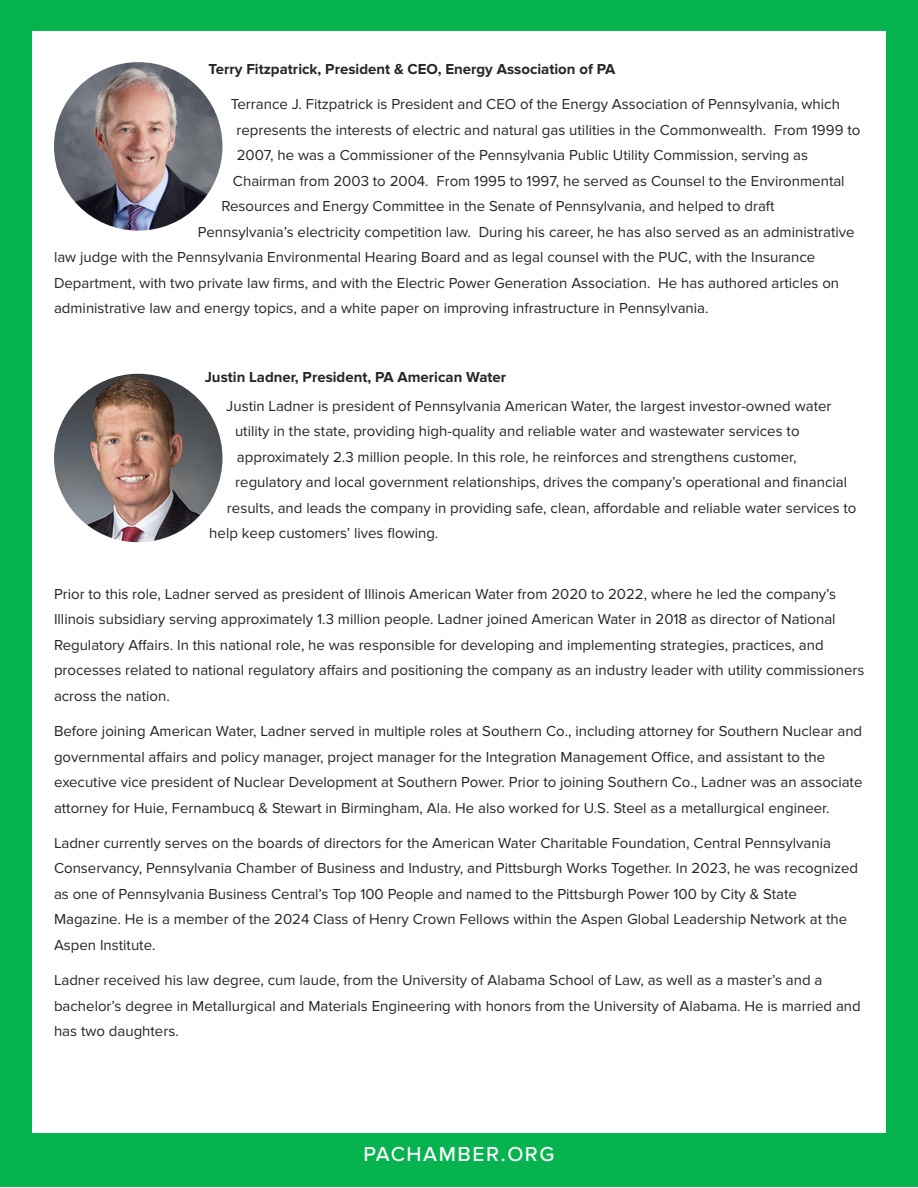
<style>
.page{position:relative;width:918px;height:1188px;background:#fff}
.page>*{position:absolute;margin:0;border:0;box-sizing:border-box;transform-origin:0 0}
.t1{font:500 21px "Proxima Nova";letter-spacing:.075em;color:#fff}
.t2{font:15px/25.5px "Proxima Nova";color:#272526}
.t3{font:700 15px "Proxima Nova";color:#272526}
</style>
<div class="page">
<div style="left:0;top:0;width:918px;height:1186px;background:#06b34f"></div>
<div style="left:32px;top:32px;width:854px;height:1101px;background:#fff"></div>
<img style="left:54px;top:374px;width:169px;height:168px;border-radius:50%">
<img style="left:54px;top:62px;width:169px;height:169px;border-radius:50%">
<p class="t3" style="left:208px;top:64px;width:408px">Terry Fitzpatrick, President &amp; CEO, Energy Association of PA</p>
<p class="t2" style="left:231px;top:93px;width:611px">Terrance J. Fitzpatrick is President and CEO of the Energy Association of Pennsylvania, which</p>
<p class="t2" style="left:236px;top:118px;width:625px">represents the interests of electric and natural gas utilities in the Commonwealth. From 1999 to</p>
<p class="t2" style="left:237px;top:144px;width:573px">2007, he was a Commissioner of the Pennsylvania Public Utility Commission, serving as</p>
<p class="t2" style="left:233px;top:169px;width:613px">Chairman from 2003 to 2004. From 1995 to 1997, he served as Counsel to the Environmental</p>
<p class="t2" style="left:221px;top:195px;width:555px">Resources and Energy Committee in the Senate of Pennsylvania, and helped to draft</p>
<p class="t2" style="left:198px;top:220px;width:658px">Pennsylvania’s electricity competition law. During his career, he has also served as an administrative</p>
<p class="t2" style="left:54px;top:246px;width:763px">law judge with the Pennsylvania Environmental Hearing Board and as legal counsel with the PUC, with the Insurance</p>
<p class="t2" style="left:54px;top:271px;width:787px">Department, with two private law firms, and with the Electric Power Generation Association. He has authored articles on</p>
<p class="t2" style="left:54px;top:297px;width:656px">administrative law and energy topics, and a white paper on improving infrastructure in Pennsylvania.</p>
<p class="t3" style="left:205px;top:372px;width:303px">Justin Ladner, President, PA American Water</p>
<p class="t2" style="left:226px;top:394px;width:607px">Justin Ladner is president of Pennsylvania American Water, the largest investor-owned water</p>
<p class="t2" style="left:235px;top:420px;width:566px">utility in the state, providing high-quality and reliable water and wastewater services to</p>
<p class="t2" style="left:237px;top:445px;width:561px">approximately 2.3 million people. In this role, he reinforces and strengthens customer,</p>
<p class="t2" style="left:235px;top:471px;width:613px">regulatory and local government relationships, drives the company’s operational and financial</p>
<p class="t2" style="left:227px;top:496px;width:631px">results, and leads the company in providing safe, clean, affordable and reliable water services to</p>
<p class="t2" style="left:209px;top:522px;width:231px">help keep customers’ lives flowing.</p>
<p class="t2" style="left:54px;top:583px;width:812px">Prior to this role, Ladner served as president of Illinois American Water from 2020 to 2022, where he led the company’s Illinois subsidiary serving approximately 1.3 million people. Ladner joined American Water in 2018 as director of National Regulatory Affairs. In this national role, he was responsible for developing and implementing strategies, practices, and processes related to national regulatory affairs and positioning the company as an industry leader with utility commissioners across the nation.</p>
<p class="t2" style="left:54px;top:720px;width:810px">Before joining American Water, Ladner served in multiple roles at Southern Co., including attorney for Southern Nuclear and governmental affairs and policy manager, project manager for the Integration Management Office, and assistant to the executive vice president of Nuclear Development at Southern Power. Prior to joining Southern Co., Ladner was an associate attorney for Huie, Fernambucq &amp; Stewart in Birmingham, Ala. He also worked for U.S. Steel as a metallurgical engineer.</p>
<p class="t2" style="left:54px;top:832px;width:806px">Ladner currently serves on the boards of directors for the American Water Charitable Foundation, Central Pennsylvania Conservancy, Pennsylvania Chamber of Business and Industry, and Pittsburgh Works Together. In 2023, he was recognized as one of Pennsylvania Business Central’s Top 100 People and named to the Pittsburgh Power 100 by City &amp; State Magazine. He is a member of the 2024 Class of Henry Crown Fellows within the Aspen Global Leadership Network at the Aspen Institute.</p>
<p class="t2" style="left:54px;top:969px;width:808px">Ladner received his law degree, cum laude, from the University of Alabama School of Law, as well as a master’s and a bachelor’s degree in Metallurgical and Materials Engineering with honors from the University of Alabama. He is married and has two daughters.</p>
<p class="t1" style="left:363px;top:1147px;width:193px">PACHAMBER.ORG</p>
</div>
